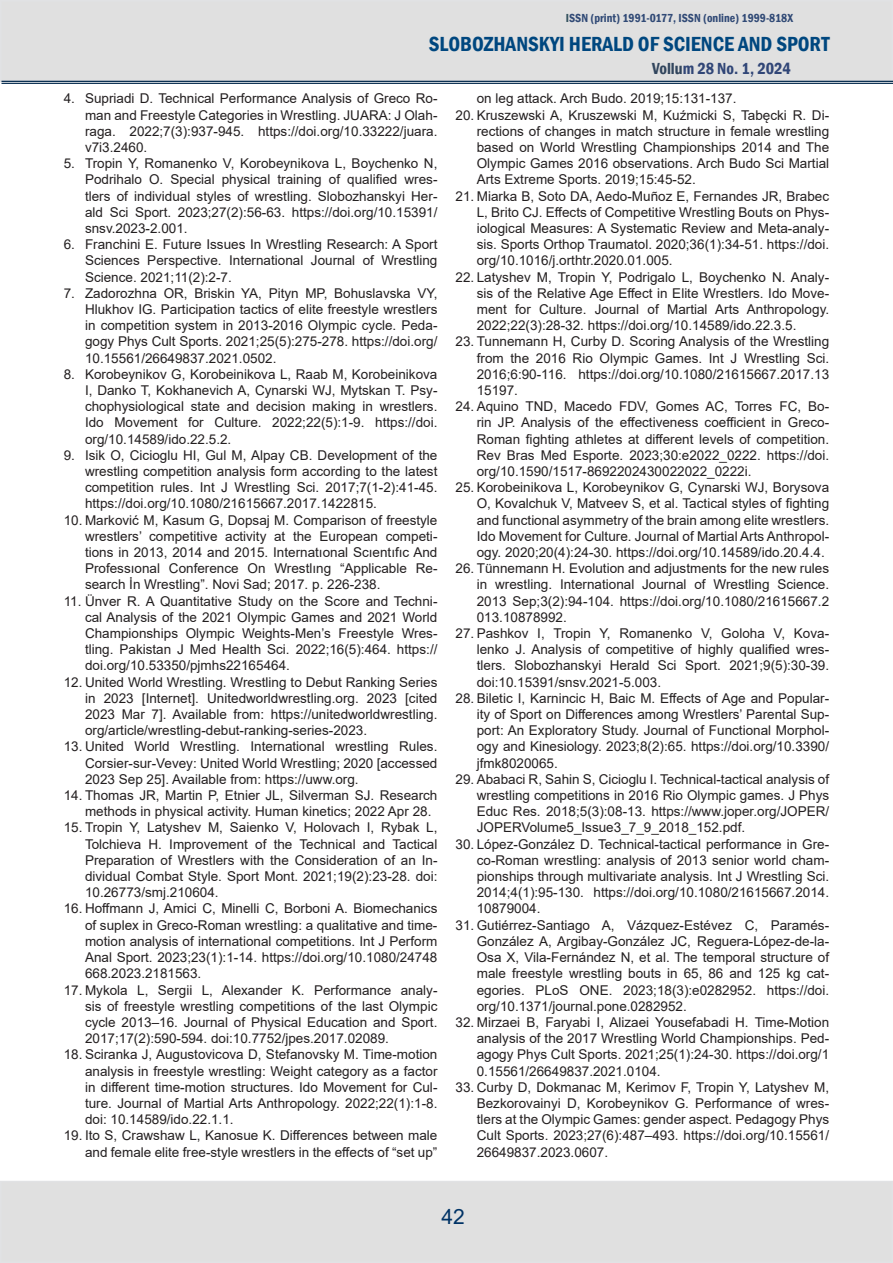
<style>
.page{position:relative;width:893px;height:1263px;background:#fff}
.page>*{position:absolute;margin:0;border:0;box-sizing:border-box;transform-origin:0 0}
.t1{font:600 condensed 21px "Franklin Gothic";color:#00477f}
.t2{font:21px "Arial";color:#036}
.t3{font:600 condensed 16.5px "Franklin Gothic";color:#314677}
.t4{font:13.5px/16.2px "Arial";color:#231f20;text-align:justify}
.t5{font:600 condensed 12px "Franklin Gothic";color:#314a76}
.s1{color:#314f5b}
.s2{color:#31455d}
</style>
<div class="page">
<div style="left:0;top:1181px;width:893px;height:82px;background:#e0e0e0"></div>
<div style="left:0;top:0;width:893px;height:82px;background:#e0e0e0;border:2px solid #e1e2e4"></div>
<hr style="left:2px;top:81px;width:891px;height:1px;background:#0c3153">
<hr style="left:2px;top:83px;width:891px;height:1px;background:#0c3153">
<p class="t5" style="left:566px;top:10px;width:229px"><span class="s1">I</span>SSN (print) 1991-0177, ISSN (online) 1999-818X</p>
<h1 class="t1" style="left:429px;top:30px;width:402px">SLOBOZHANSKYI HERALD OF SCIENCE AND SPORT</h1>
<p class="t3" style="left:652px;top:57px;width:140px"><span class="s2">Vollu</span>m 28 No. 1, 2024</p>
<p class="t4" style="left:85px;top:90px;width:354px;text-indent:-21px">4. Supriadi D. Technical Performance Analysis of Greco Ro&shy;man and Freestyle Categories in Wrestling. JUARA: J Olah&shy;raga. 2022;7(3):937-945. https://doi.org/10.33222/juara. v7i3.2460.</p>
<p class="t4" style="left:85px;top:155px;width:354px;text-indent:-21px">5. Tropin Y, Romanenko V, Korobeynikova L, Boychenko N, Podrihalo О. Special physical training of qualified wres&shy;tlers of individual styles of wrestling. Slobozhanskyi Her&shy;ald Sci Sport. 2023;27(2):56-63. https://doi.org/10.15391/ snsv.2023-2.001.</p>
<p class="t4" style="left:85px;top:236px;width:354px;text-indent:-21px">6. Franchini E. Future Issues In Wrestling Research: A Sport Sciences Perspective. International Journal of Wrestling Science. 2021;11(2):2-7.</p>
<p class="t4" style="left:85px;top:285px;width:354px;text-indent:-21px">7. Zadorozhna OR, Briskin YA, Pityn MP, Bohuslavska VY, Hlukhov IG. Participation tactics of elite freestyle wrestlers in competition system in 2013-2016 Olympic cycle. Peda&shy;gogy Phys Cult Sports. 2021;25(5):275-278. https://doi.org/ 10.15561/26649837.2021.0502.</p>
<p class="t4" style="left:85px;top:366px;width:354px;text-indent:-21px">8. Korobeynikov G, Korobeinikova L, Raab M, Korobeinikova I, Danko T, Kokhanevich A, Cynarski WJ, Mytskan T. Psy&shy;chophysiological state and decision making in wrestlers.<br>Ido Movement for Culture. 2022;22(5):1-9. https://doi. org/10.14589/ido.22.5.2.</p>
<p class="t4" style="left:85px;top:447px;width:354px;text-indent:-21px">9. Isik O, Cicioglu HI, Gul M, Alpay CB. Development of the wrestling competition analysis form according to the latest competition rules. Int J Wrestling Sci. 2017;7(1-2):41-45. https://doi.org/10.1080/21615667.2017.1422815.</p>
<p class="t4" style="left:85px;top:512px;width:354px;text-indent:-21px">10. Marković M, Kasum G, Dopsaj M. Comparison of freestyle wrestlers’ competitive activity at the European competi&shy;tions in 2013, 2014 and 2015. Internatıonal Scıentıfıc And Professıonal Conference On Wrestlıng “Applicable Re&shy;search İn Wrestling”. Novi Sad; 2017. p. 226-238.</p>
<p class="t4" style="left:85px;top:593px;width:354px;text-indent:-21px">11. Ünver R. A Quantitative Study on the Score and Techni&shy;cal Analysis of the 2021 Olympic Games and 2021 World Championships Olympic Weights-Men’s Freestyle Wres&shy;tling. Pakistan J Med Health Sci. 2022;16(5):464. https:// doi.org/10.53350/pjmhs22165464.</p>
<p class="t4" style="left:85px;top:674px;width:354px;text-indent:-21px">12. United World Wrestling. Wrestling to Debut Ranking Series in 2023 [Internet]. Unitedworldwrestling.org. 2023 [cited 2023 Mar 7]. Available from: https://unitedworldwrestling. org/article/wrestling-debut-ranking-series-2023.</p>
<p class="t4" style="left:85px;top:738px;width:354px;text-indent:-21px">13. United World Wrestling. International wrestling Rules.<br>Corsier-sur-Vevey: United World Wrestling; 2020 [accessed 2023 Sep 25]. Available from: https://uww.org.</p>
<p class="t4" style="left:85px;top:787px;width:354px;text-indent:-21px">14. Thomas JR, Martin P, Etnier JL, Silverman SJ. Research methods in physical activity. Human kinetics; 2022 Apr 28.</p>
<p class="t4" style="left:85px;top:819px;width:354px;text-indent:-21px">15. Tropin Y, Latyshev M, Saienko V, Holovach I, Rybak L, Tolchieva H. Improvement of the Technical and Tactical Preparation of Wrestlers with the Consideration of an In&shy;dividual Combat Style. Sport Mont. 2021;19(2):23-28. doi:<br>10.26773/smj.210604.</p>
<p class="t4" style="left:85px;top:900px;width:354px;text-indent:-21px">16. Hoffmann J, Amici C, Minelli C, Borboni A. Biomechanics of suplex in Greco-Roman wrestling: a qualitative and time&shy;motion analysis of international competitions. Int J Perform Anal Sport. 2023;23(1):1-14. https://doi.org/10.1080/24748<br>668.2023.2181563.</p>
<p class="t4" style="left:85px;top:981px;width:354px;text-indent:-21px">17. Mykola L, Sergii L, Alexander K. Performance analy&shy;sis of freestyle wrestling competitions of the last Olympic cycle 2013–16. Journal of Physical Education and Sport.<br>2017;17(2):590-594. doi:10.7752/jpes.2017.02089.</p>
<p class="t4" style="left:85px;top:1046px;width:354px;text-indent:-21px">18. Sciranka J, Augustovicova D, Stefanovsky M. Time-motion analysis in freestyle wrestling: Weight category as a factor in different time-motion structures. Ido Movement for Cul&shy;ture. Journal of Martial Arts Anthropology. 2022;22(1):1-8. doi: 10.14589/ido.22.1.1.</p>
<p class="t4" style="left:64px;top:1127px;width:375px;text-align:right">19. Ito S, Crawshaw L, Kanosue K. Differences between male and female elite free-style wrestlers in the effects of “set up”</p>
<p class="t4" style="left:477px;top:90px;width:261px">on leg attack. Arch Budo. 2019;15:131-137.</p>
<p class="t4" style="left:477px;top:107px;width:354px;text-indent:-21px">20. Kruszewski A, Kruszewski M, Kuźmicki S, Tabęcki R. Di&shy;rections of changes in match structure in female wrestling based on World Wrestling Championships 2014 and The Olympic Games 2016 observations. Arch Budo Sci Martial Arts Extreme Sports. 2019;15:45-52.</p>
<p class="t4" style="left:477px;top:188px;width:354px;text-indent:-21px">21. Miarka B, Soto DA, Aedo-Muñoz E, Fernandes JR, Brabec L, Brito CJ. Effects of Competitive Wrestling Bouts on Phys&shy;iological Measures: A Systematic Review and Meta-analy&shy;sis. Sports Orthop Traumatol. 2020;36(1):34-51. https://doi. org/10.1016/j.orthtr.2020.01.005.</p>
<p class="t4" style="left:477px;top:269px;width:354px;text-indent:-21px">22. Latyshev M, Tropin Y, Podrigalo L, Boychenko N. Analy&shy;sis of the Relative Age Effect in Elite Wrestlers. Ido Move&shy;ment for Culture. Journal of Martial Arts Anthropology.<br>2022;22(3):28-32. https://doi.org/10.14589/ido.22.3.5.</p>
<p class="t4" style="left:477px;top:333px;width:354px;text-indent:-21px">23. Tunnemann H, Curby D. Scoring Analysis of the Wrestling from the 2016 Rio Olympic Games. Int J Wrestling Sci.<br>2016;6:90-116. https://doi.org/10.1080/21615667.2017.13<br>15197.</p>
<p class="t4" style="left:477px;top:398px;width:354px;text-indent:-21px">24. Aquino TND, Macedo FDV, Gomes AC, Torres FC, Bo&shy;rin JP. Analysis of the effectiveness coefficient in Greco-Roman fighting athletes at different levels of competition.<br>Rev Bras Med Esporte. 2023;30:e2022_0222. https://doi. org/10.1590/1517-8692202430022022_0222i.</p>
<p class="t4" style="left:477px;top:479px;width:354px;text-indent:-21px">25. Korobeinikova L, Korobeynikov G, Cynarski WJ, Borysova O, Kovalchuk V, Matveev S, et al. Tactical styles of fighting and functional asymmetry of the brain among elite wrestlers.<br>Ido Movement for Culture. Journal of Martial Arts Anthropol&shy;ogy. 2020;20(4):24-30. https://doi.org/10.14589/ido.20.4.4.</p>
<p class="t4" style="left:477px;top:560px;width:354px;text-indent:-21px">26. Tünnemann H. Evolution and adjustments for the new rules in wrestling. International Journal of Wrestling Science.<br>2013 Sep;3(2):94-104. https://doi.org/10.1080/21615667.2<br>013.10878992.</p>
<p class="t4" style="left:477px;top:625px;width:354px;text-indent:-21px">27. Pashkov I, Tropin Y, Romanenko V, Goloha V, Kova&shy;lenko J. Analysis of competitive of highly qualified wres&shy;tlers. Slobozhanskyi Herald Sci Sport. 2021;9(5):30-39. doi:10.15391/snsv.2021-5.003.</p>
<p class="t4" style="left:477px;top:690px;width:354px;text-indent:-21px">28. Biletic I, Karnincic H, Baic M. Effects of Age and Popular&shy;ity of Sport on Differences among Wrestlers’ Parental Sup&shy;port: An Exploratory Study. Journal of Functional Morphol&shy;ogy and Kinesiology. 2023;8(2):65. https://doi.org/10.3390/ jfmk8020065.</p>
<p class="t4" style="left:477px;top:771px;width:354px;text-indent:-21px">29. Ababaci R, Sahin S, Cicioglu I. Technical-tactical analysis of wrestling competitions in 2016 Rio Olympic games. J Phys Educ Res. 2018;5(3):08-13. https://www.joper.org/JOPER/ JOPERVolume5_Issue3_7_9_2018_152.pdf.</p>
<p class="t4" style="left:477px;top:836px;width:354px;text-indent:-21px">30. López-González D. Technical-tactical performance in Gre&shy;co-Roman wrestling: analysis of 2013 senior world cham&shy;pionships through multivariate analysis. Int J Wrestling Sci.<br>2014;4(1):95-130. https://doi.org/10.1080/21615667.2014.<br>10879004.</p>
<p class="t4" style="left:477px;top:917px;width:354px;text-indent:-21px">31. Gutiérrez-Santiago A, Vázquez-Estévez C, Paramés-González A, Argibay-González JC, Reguera-López-de-la-Osa X, Vila-Fernández N, et al. The temporal structure of male freestyle wrestling bouts in 65, 86 and 125 kg cat&shy;egories. PLoS ONE. 2023;18(3):e0282952. https://doi. org/10.1371/journal.pone.0282952.</p>
<p class="t4" style="left:477px;top:1014px;width:354px;text-indent:-21px">32. Mirzaei B, Faryabi I, Alizaei Yousefabadi H. Time-Motion analysis of the 2017 Wrestling World Championships. Ped&shy;agogy Phys Cult Sports. 2021;25(1):24-30. https://doi.org/1<br>0.15561/26649837.2021.0104.</p>
<p class="t4" style="left:477px;top:1079px;width:354px;text-indent:-21px">33. Curby D, Dokmanac M, Kerimov F, Tropin Y, Latyshev M, Bezkorovainyi D, Korobeynikov G. Performance of wres&shy;tlers at the Olympic Games: gender aspect. Pedagogy Phys Cult Sports. 2023;27(6):487–493. https://doi.org/10.15561/ 26649837.2023.0607.</p>
<h1 class="t2" style="left:442px;top:1202px;width:25px">42</h1>
</div>
